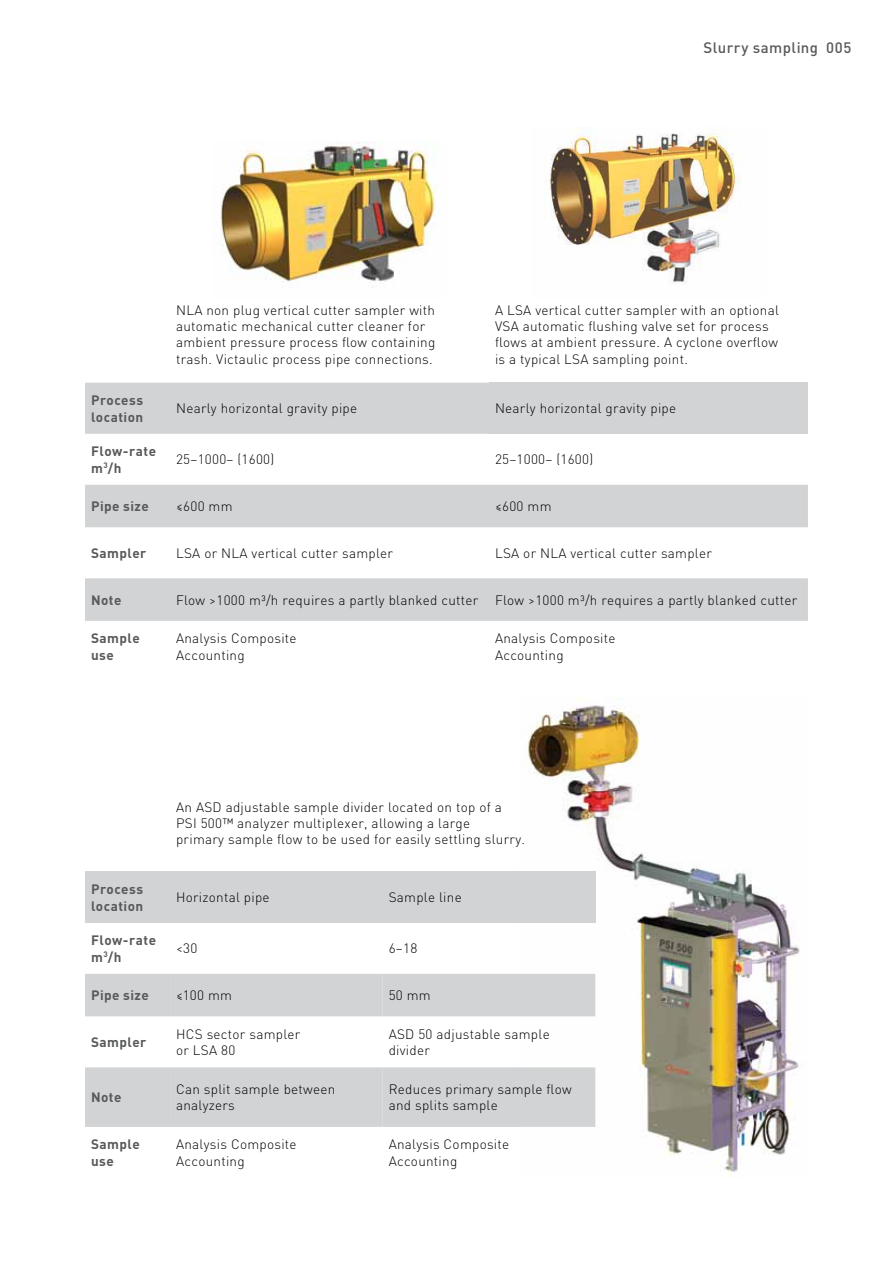
<style>
.page{position:relative;width:893px;height:1263px;background:#fff}
.page>*{position:absolute;margin:0;border:0;box-sizing:border-box;transform-origin:0 0}
.t1{font:500 15px "DIN Pro";letter-spacing:.03em;color:#58595b}
.t2{font:300 13.5px/16.2px "DIN Pro";letter-spacing:.02em;color:#000}
.t3{font:700 13.5px/16.2px "DIN Pro";letter-spacing:.035em;color:#58595b}
</style>
<div class="page">
<img style="left:220px;top:141px;width:216px;height:147px">
<img style="left:519px;top:697px;width:281px;height:481px">
<img style="left:549px;top:128px;width:190px;height:156px">
<div style="left:85px;top:872px;width:85px;height:51px;background:#d1d3d4"></div>
<div style="left:170px;top:872px;width:213px;height:51px;background:#d1d3d4"></div>
<div style="left:383px;top:872px;width:212px;height:51px;background:#d1d3d4"></div>
<svg style="left:85px;top:974px;width:510px;height:153px"></svg>
<div style="left:85px;top:383px;width:404px;height:51px;background:#d1d3d4"></div>
<div style="left:489px;top:383px;width:319px;height:51px;background:#d1d3d4"></div>
<svg style="left:85px;top:485px;width:404px;height:136px;fill:#d1d3d4"></svg>
<svg style="left:489px;top:485px;width:319px;height:136px"></svg>
<p class="t1" style="left:703px;top:37px;width:150px">Slurry sampling 005</p>
<p class="t2" style="left:176px;top:301px;width:261px">NLA non plug vertical cutter sampler with automatic mechanical cutter cleaner for ambient pressure process flow containing trash. Victaulic process pipe connections.</p>
<p class="t2" style="left:495px;top:301px;width:285px">A LSA vertical cutter sampler with an optional VSA automatic flushing valve set for process flows at ambient pressure. A cyclone overflow is a typical LSA sampling point.</p>
<p class="t3" style="left:91px;top:392px;width:54px">Process location</p>
<p class="t2" style="left:176px;top:400px;width:183px">Nearly horizontal gravity pipe</p>
<p class="t2" style="left:495px;top:400px;width:183px">Nearly horizontal gravity pipe</p>
<p class="t3" style="left:91px;top:443px;width:67px">Flow-rate m<sup>3</sup>/h</p>
<p class="t2" style="left:176px;top:451px;width:100px">25–1000– (1600)</p>
<p class="t2" style="left:495px;top:451px;width:100px">25–1000– (1600)</p>
<p class="t3" style="left:91px;top:498px;width:59px">Pipe size</p>
<p class="t2" style="left:176px;top:498px;width:58px">≤600 mm</p>
<p class="t2" style="left:495px;top:498px;width:58px">≤600 mm</p>
<p class="t3" style="left:91px;top:544px;width:57px">Sampler</p>
<p class="t2" style="left:176px;top:544px;width:218px">LSA or NLA vertical cutter sampler</p>
<p class="t2" style="left:495px;top:544px;width:218px">LSA or NLA vertical cutter sampler</p>
<p class="t3" style="left:91px;top:591px;width:32px">Note</p>
<p class="t2" style="left:176px;top:591px;width:623px">Flow &gt;1000 m³/h requires a partly blanked cutter Flow &gt;1000 m³/h requires a partly blanked cutter</p>
<p class="t3" style="left:91px;top:630px;width:50px">Sample use</p>
<p class="t2" style="left:176px;top:630px;width:122px">Analysis Composite<br>Accounting</p>
<p class="t2" style="left:495px;top:630px;width:122px">Analysis Composite<br>Accounting</p>
<p class="t2" style="left:176px;top:798px;width:350px">An ASD adjustable sample divider located on top of a<br>PSI 500™ analyzer multiplexer, allowing a large<br>primary sample flow to be used for easily settling slurry.</p>
<p class="t3" style="left:91px;top:881px;width:54px">Process location</p>
<p class="t2" style="left:176px;top:889px;width:95px">Horizontal pipe</p>
<p class="t2" style="left:389px;top:889px;width:75px">Sample line</p>
<p class="t3" style="left:91px;top:932px;width:67px">Flow-rate m<sup>3</sup>/h</p>
<p class="t2" style="left:176px;top:940px;width:23px">&lt;30</p>
<p class="t2" style="left:389px;top:940px;width:30px">6–18</p>
<p class="t3" style="left:91px;top:987px;width:59px">Pipe size</p>
<p class="t2" style="left:176px;top:987px;width:57px">≤100 mm</p>
<p class="t2" style="left:389px;top:987px;width:44px">50 mm</p>
<p class="t3" style="left:91px;top:1033px;width:57px">Sampler</p>
<p class="t2" style="left:176px;top:1025px;width:126px">HCS sector sampler or LSA 80</p>
<p class="t2" style="left:389px;top:1025px;width:163px">ASD 50 adjustable sample divider</p>
<p class="t3" style="left:91px;top:1089px;width:32px">Note</p>
<p class="t2" style="left:176px;top:1081px;width:161px">Can split sample between analyzers</p>
<p class="t2" style="left:389px;top:1081px;width:185px">Reduces primary sample flow and splits sample</p>
<p class="t3" style="left:91px;top:1136px;width:50px">Sample use</p>
<p class="t2" style="left:176px;top:1136px;width:122px">Analysis Composite<br>Accounting</p>
<p class="t2" style="left:389px;top:1136px;width:122px">Analysis Composite<br>Accounting</p>
</div>
